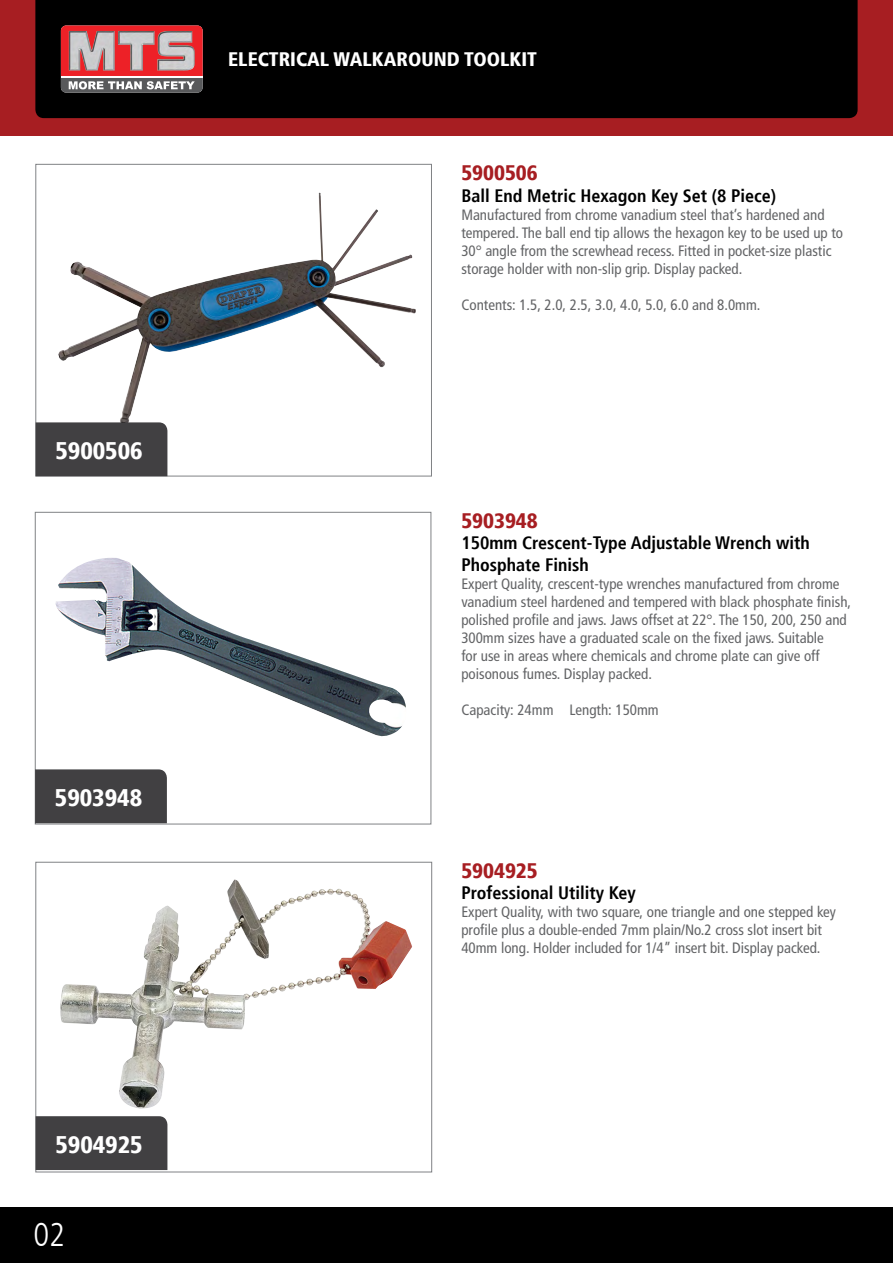
<style>
.page{position:relative;width:893px;height:1263px;background:#fff}
.page>*{position:absolute;margin:0;border:0;box-sizing:border-box;transform-origin:0 0}
.t1{font:300 condensed 33px "Frutiger LT";color:#fff}
.t2{font:900 condensed 24px "Frutiger";color:#fff}
.t3{font:900 condensed 21px "Frutiger";color:#a71e22}
.t4{font:900 condensed 19.5px "Frutiger";color:#fff}
.t5{font:700 condensed 18px/21.6px "Frutiger";color:#000}
.t6{font:condensed 15px/18px "Frutiger LT";color:#636466}
</style>
<div class="page">
<div style="left:0;top:0;width:893px;height:136px;background:#a71e22"></div>
<div style="left:0;top:1208px;width:893px;height:55px;background:#000"></div>
<div style="left:35px;top:0;width:823px;height:118px;background:#000"></div>
<svg style="left:61px;top:26px;width:142px;height:67px;background:#b95255"></svg>
<img style="left:118px;top:31px;width:37px;height:40px">
<img style="left:157px;top:31px;width:38px;height:40px">
<img style="left:69px;top:31px;width:46px;height:40px">
<hr style="left:61px;top:76px;width:142px;height:2px;background:#fff">
<img style="left:58px;top:193px;width:327px;height:229px">
<div style="left:36px;top:422px;width:131px;height:54px;background:#414042"></div>
<img style="left:60px;top:880px;width:253px;height:229px">
<div style="left:36px;top:862px;width:396px;height:310px;border:1px solid #808285"></div>
<div style="left:36px;top:1116px;width:131px;height:54px;background:#414042"></div>
<img style="left:55px;top:558px;width:351px;height:179px">
<div style="left:35px;top:512px;width:396px;height:312px;border:1px solid #808285"></div>
<div style="left:35px;top:769px;width:132px;height:54px;background:#414042"></div>
<h2 class="t2" style="left:55px;top:436px;width:89px">5900506</h2>
<h2 class="t2" style="left:55px;top:783px;width:89px">5903948</h2>
<h2 class="t2" style="left:55px;top:1130px;width:89px">5904925</h2>
<h1 class="t1" style="left:33px;top:1216px;width:33px">02</h1>
<h3 class="t4" style="left:228px;top:48px;width:310px">ELECTRICAL WALKAROUND TOOLKIT</h3>
<h3 class="t3" style="left:461px;top:160px;width:78px">5900506</h3>
<p class="t5" style="left:461px;top:184px;width:316px">Ball End Metric Hexagon Key Set (8 Piece)</p>
<p class="t6" style="left:461px;top:205px;width:383px">Manufactured from chrome vanadium steel that’s hardened and tempered. The ball end tip allows the hexagon key to be used up to 30° angle from the screwhead recess. Fitted in pocket-size plastic storage holder with non-slip grip. Display packed.</p>
<p class="t6" style="left:461px;top:295px;width:301px">Contents: 1.5, 2.0, 2.5, 3.0, 4.0, 5.0, 6.0 and 8.0mm.</p>
<h3 class="t3" style="left:461px;top:508px;width:78px">5903948</h3>
<p class="t5" style="left:461px;top:532px;width:350px">150mm Crescent-Type Adjustable Wrench with<br>Phosphate Finish</p>
<p class="t6" style="left:461px;top:575px;width:391px">Expert Quality, crescent-type wrenches manufactured from chrome vanadium steel hardened and tempered with black phosphate finish, polished profile and jaws. Jaws offset at 22°. The 150, 200, 250 and 300mm sizes have a graduated scale on the fixed jaws. Suitable<br>for use in areas where chemicals and chrome plate can give off poisonous fumes. Display packed.</p>
<p class="t6" style="left:461px;top:701px;width:199px">Capacity: 24mm Length: 150mm</p>
<h3 class="t3" style="left:461px;top:858px;width:78px">5904925</h3>
<p class="t5" style="left:461px;top:882px;width:176px">Professional Utility Key</p>
<p class="t6" style="left:461px;top:903px;width:376px">Expert Quality, with two square, one triangle and one stepped key profile plus a double-ended 7mm plain/No.2 cross slot insert bit<br>40mm long. Holder included for 1/4” insert bit. Display packed.</p>
</div>
